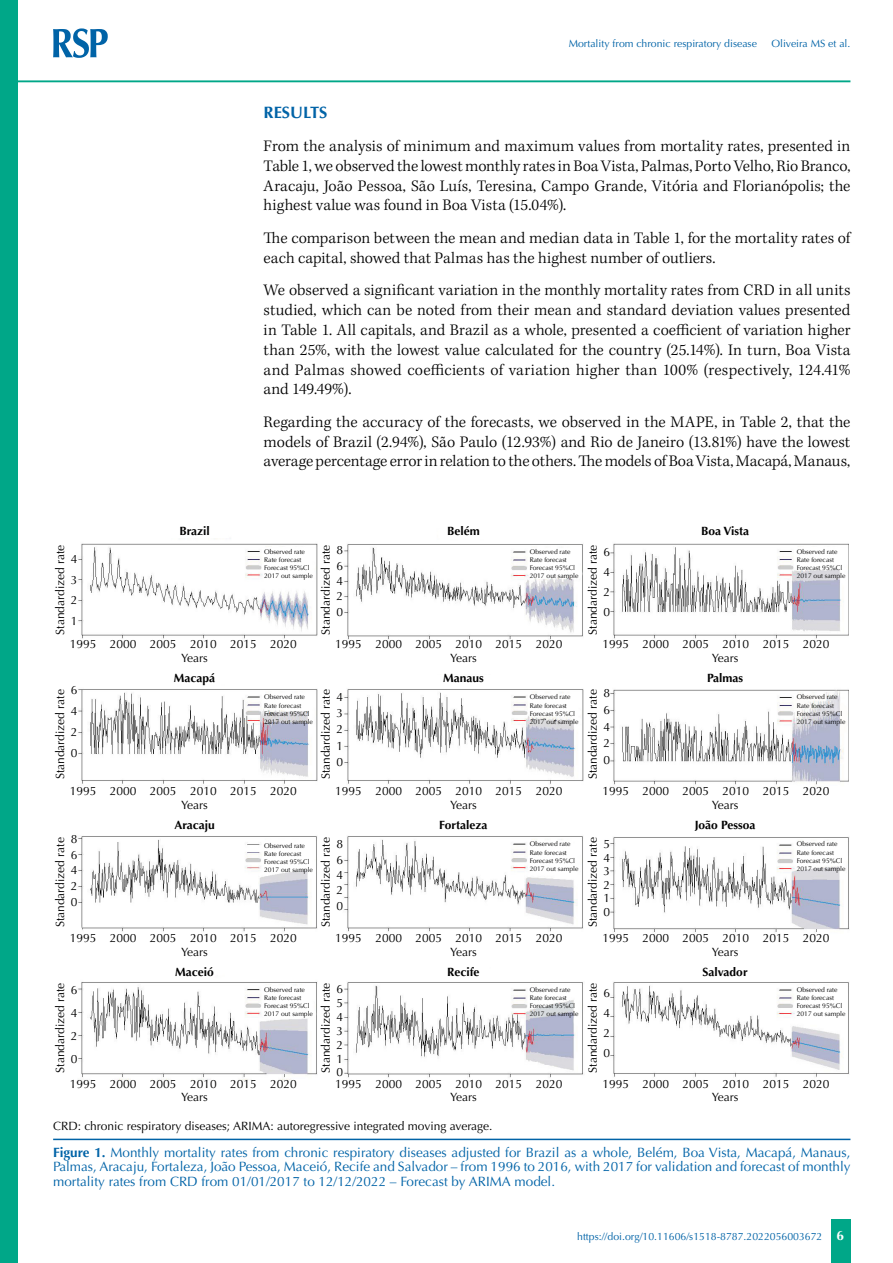
<style>
.page{position:relative;width:893px;height:1263px;background:#fff}
.page>*{position:absolute;margin:0;border:0;box-sizing:border-box;transform-origin:0 0}
.t1{font:300 16.5px/19.8px "Kepler Std";letter-spacing:.005em;color:#000;text-align:justify}
.t2{font:700 16.5px "Optima LT Std";color:#0063a7}
.t3{font:13.5px/14.2px "Optima LT Std";color:#0063a7;text-align:justify}
.t4{font:700 13.5px "Optima LT Std";color:#fff}
.t5{font:12px/20.1px "Optima";color:#000;text-align:justify}
.t6{font:700 12px "Optima";color:#000}
.t7{font:12px "Optima LT Std";color:#000}
.t8{font:10.5px "Optima LT Std";color:#0063a7}
.t9{font:6.75px/8.1px "Optima";color:#000}
.s1{font-weight:700}
</style>
<div class="page">
<div style="left:831px;top:1220px;width:20px;height:43px;background:#00a788"></div>
<div style="left:0;top:0;width:18px;height:1263px;background:#00a788"></div>
<svg style="left:53px;top:28px;width:55px;height:30px"></svg>
<hr style="left:18px;top:80px;width:832px;height:2px;background:#00a788">
<hr style="left:53px;top:1139px;width:797px;height:1px;background:#0063a7">
<img style="left:78px;top:538px;width:239px;height:101px">
<img style="left:344px;top:544px;width:239px;height:96px">
<img style="left:610px;top:543px;width:239px;height:96px">
<img style="left:78px;top:689px;width:239px;height:97px">
<img style="left:344px;top:689px;width:239px;height:95px">
<img style="left:610px;top:689px;width:239px;height:98px">
<img style="left:78px;top:836px;width:239px;height:96px">
<img style="left:344px;top:836px;width:239px;height:96px">
<img style="left:610px;top:837px;width:239px;height:95px">
<img style="left:78px;top:982px;width:239px;height:98px">
<img style="left:344px;top:982px;width:239px;height:96px">
<img style="left:610px;top:982px;width:239px;height:95px">
<p class="t8" style="left:569px;top:37px;width:190px">Mortality from chronic respiratory disease</p>
<p class="t8" style="left:771px;top:37px;width:80px">Oliveira MS et al.</p>
<p class="t6" style="left:179px;top:524px;width:32px">Brazil</p>
<p class="t2" style="left:264px;top:103px;width:65px">RESULTS</p>
<p class="t1" style="left:264px;top:137px;width:588px">From the analysis of minimum and maximum values from mortality rates, presented in Table 1, we observed the lowest monthly rates in Boa Vista, Palmas, Porto Velho, Rio Branco, Aracaju, João Pessoa, São Luís, Teresina, Campo Grande, Vitória and Florianópolis; the highest value was found in Boa Vista (15.04%).</p>
<p class="t1" style="left:264px;top:229px;width:588px">The comparison between the mean and median data in Table 1, for the mortality rates of each capital, showed that Palmas has the highest number of outliers.</p>
<p class="t1" style="left:264px;top:281px;width:588px">We observed a significant variation in the monthly mortality rates from CRD in all units studied, which can be noted from their mean and standard deviation values presented in Table 1. All capitals, and Brazil as a whole, presented a coefficient of variation higher than 25%, with the lowest value calculated for the country (25.14%). In turn, Boa Vista and Palmas showed coefficients of variation higher than 100% (respectively, 124.41% and 149.49%).</p>
<p class="t1" style="left:264px;top:412px;width:588px">Regarding the accuracy of the forecasts, we observed in the MAPE, in Table 2, that the models of Brazil (2.94%), São Paulo (12.93%) and Rio de Janeiro (13.81%) have the lowest average percentage error in relation to the others. The models of Boa Vista, Macapá, Manaus,</p>
<p class="t6" style="left:447px;top:524px;width:34px">Belém</p>
<p class="t6" style="left:701px;top:524px;width:49px">Boa Vista</p>
<p class="t5" style="left:50px;top:635px;width:91px;rotate:-90deg">Standardized rate</p>
<p class="t5" style="left:316px;top:635px;width:91px;rotate:-90deg">Standardized rate</p>
<p class="t5" style="left:583px;top:635px;width:91px;rotate:-90deg">Standardized rate</p>
<p class="t5" style="left:336px;top:540px;width:8px">8</p>
<p class="t5" style="left:336px;top:573px;width:8px;line-height:15.5px">4<br>2<br>0</p>
<p class="t9" style="left:530px;top:548px;width:50px">Observed rate<br>Rate forecast<br>Forecast 95%Cl<br>2017 out sample</p>
<p class="t5" style="left:603px;top:542px;width:8px">6<br>4<br>2<br>0</p>
<p class="t5" style="left:602px;top:634px;width:229px">1995 2000 2005 2010 2015 2020</p>
<p class="t9" style="left:264px;top:548px;width:50px">Observed rate<br>Rate forecast<br>Forecast 95%Cl<br>2017 out sample</p>
<p class="t9" style="left:797px;top:548px;width:50px">Observed rate<br>Rate forecast<br>Forecast 95%Cl<br>2017 out sample</p>
<p class="t5" style="left:71px;top:549px;width:8px;line-height:20.5px">4<br>3<br>2<br>1</p>
<p class="t5" style="left:70px;top:634px;width:229px">1995 2000 2005 2010 2015 2020</p>
<p class="t5" style="left:336px;top:556px;width:8px">6</p>
<p class="t5" style="left:335px;top:634px;width:229px">1995 2000 2005 2010 2015 2020</p>
<p class="t5" style="left:181px;top:648px;width:28px">Years</p>
<p class="t5" style="left:450px;top:648px;width:28px">Years</p>
<p class="t5" style="left:712px;top:648px;width:28px">Years</p>
<p class="t6" style="left:707px;top:671px;width:38px">Palmas</p>
<p class="t6" style="left:174px;top:671px;width:43px">Macapá</p>
<p class="t6" style="left:443px;top:671px;width:42px">Manaus</p>
<p class="t5" style="left:71px;top:680px;width:8px">6</p>
<p class="t5" style="left:603px;top:683px;width:8px">8</p>
<p class="t5" style="left:50px;top:779px;width:91px;rotate:-90deg">Standardized rate</p>
<p class="t5" style="left:316px;top:779px;width:91px;rotate:-90deg">Standardized rate</p>
<p class="t5" style="left:583px;top:779px;width:91px;rotate:-90deg">Standardized rate</p>
<p class="t5" style="left:336px;top:687px;width:8px">4</p>
<p class="t5" style="left:336px;top:721px;width:8px;line-height:16.2px">2<br>1<br>0</p>
<p class="t9" style="left:264px;top:693px;width:50px">Observed rate<br>Rate forecast<br>Forecast 95%Cl<br>2017 out sample</p>
<p class="t9" style="left:530px;top:693px;width:50px">Observed rate<br>Rate forecast<br>Forecast 95%Cl<br>2017 out sample</p>
<p class="t5" style="left:603px;top:701px;width:8px;line-height:17px">6<br>4<br>2<br>0</p>
<p class="t5" style="left:602px;top:781px;width:229px">1995 2000 2005 2010 2015 2020</p>
<p class="t9" style="left:797px;top:693px;width:50px">Observed rate<br>Rate forecast<br>Forecast 95%Cl<br>2017 out sample</p>
<p class="t5" style="left:71px;top:700px;width:8px;line-height:21.1px">4<br>2<br>0</p>
<p class="t5" style="left:70px;top:781px;width:229px">1995 2000 2005 2010 2015 2020</p>
<p class="t5" style="left:336px;top:703px;width:8px">3</p>
<p class="t5" style="left:335px;top:781px;width:229px">1995 2000 2005 2010 2015 2020</p>
<p class="t5" style="left:181px;top:795px;width:28px">Years</p>
<p class="t6" style="left:174px;top:818px;width:42px">Aracaju</p>
<p class="t5" style="left:450px;top:795px;width:28px">Years</p>
<p class="t6" style="left:439px;top:818px;width:50px">Fortaleza</p>
<p class="t5" style="left:712px;top:795px;width:28px">Years</p>
<p class="t6" style="left:695px;top:818px;width:62px">João Pessoa</p>
<p class="t5" style="left:71px;top:829px;width:8px">8</p>
<p class="t5" style="left:50px;top:927px;width:91px;rotate:-90deg">Standardized rate</p>
<p class="t5" style="left:316px;top:927px;width:91px;rotate:-90deg">Standardized rate</p>
<p class="t5" style="left:583px;top:927px;width:91px;rotate:-90deg">Standardized rate</p>
<p class="t5" style="left:336px;top:834px;width:8px">8</p>
<p class="t5" style="left:336px;top:867px;width:8px;line-height:15.5px">4<br>2<br>0</p>
<p class="t9" style="left:530px;top:840px;width:50px">Observed rate<br>Rate forecast<br>Forecast 95%Cl<br>2017 out sample</p>
<p class="t5" style="left:603px;top:837px;width:8px;line-height:13.5px">5<br>4</p>
<p class="t5" style="left:603px;top:875px;width:8px">2</p>
<p class="t5" style="left:603px;top:902px;width:8px">0</p>
<p class="t5" style="left:602px;top:928px;width:229px">1995 2000 2005 2010 2015 2020</p>
<p class="t9" style="left:797px;top:840px;width:50px">Observed rate<br>Rate forecast<br>Forecast 95%Cl<br>2017 out sample</p>
<p class="t9" style="left:264px;top:842px;width:50px">Observed rate<br>Rate forecast<br>Forecast 95%Cl<br>2017 out sample</p>
<p class="t5" style="left:71px;top:847px;width:8px;line-height:15.8px">6<br>4<br>2<br>0</p>
<p class="t5" style="left:70px;top:928px;width:229px">1995 2000 2005 2010 2015 2020</p>
<p class="t5" style="left:336px;top:850px;width:8px">6</p>
<p class="t5" style="left:603px;top:861px;width:8px">3</p>
<p class="t5" style="left:603px;top:888px;width:8px">1</p>
<p class="t5" style="left:335px;top:928px;width:229px">1995 2000 2005 2010 2015 2020</p>
<p class="t5" style="left:181px;top:942px;width:28px">Years</p>
<p class="t6" style="left:175px;top:965px;width:40px">Maceió</p>
<p class="t5" style="left:450px;top:942px;width:28px">Years</p>
<p class="t6" style="left:447px;top:965px;width:34px">Recife</p>
<p class="t5" style="left:712px;top:942px;width:28px">Years</p>
<p class="t6" style="left:703px;top:965px;width:47px">Salvador</p>
<p class="t5" style="left:50px;top:1073px;width:91px;rotate:-90deg">Standardized rate</p>
<p class="t5" style="left:316px;top:1073px;width:91px;rotate:-90deg">Standardized rate</p>
<p class="t5" style="left:583px;top:1073px;width:91px;rotate:-90deg">Standardized rate</p>
<p class="t9" style="left:264px;top:986px;width:50px">Observed rate<br>Rate forecast<br>Forecast 95%Cl<br>2017 out sample</p>
<p class="t5" style="left:336px;top:979px;width:8px">6</p>
<p class="t5" style="left:71px;top:978px;width:8px;line-height:23.1px">6<br>4<br>2<br>0</p>
<p class="t5" style="left:70px;top:1074px;width:229px">1995 2000 2005 2010 2015 2020</p>
<p class="t9" style="left:530px;top:986px;width:50px">Observed rate<br>Rate forecast<br>Forecast 95%Cl<br>2017 out sample</p>
<p class="t5" style="left:603px;top:983px;width:8px">6<br>4<br>2<br>0</p>
<p class="t5" style="left:602px;top:1074px;width:229px">1995 2000 2005 2010 2015 2020</p>
<p class="t9" style="left:797px;top:986px;width:50px">Observed rate<br>Rate forecast<br>Forecast 95%Cl<br>2017 out sample</p>
<p class="t5" style="left:336px;top:993px;width:8px">5</p>
<p class="t5" style="left:336px;top:1021px;width:8px">3</p>
<p class="t5" style="left:336px;top:1048px;width:8px">1</p>
<p class="t5" style="left:336px;top:1007px;width:8px">4</p>
<p class="t5" style="left:336px;top:1035px;width:8px">2</p>
<p class="t5" style="left:336px;top:1062px;width:8px">0</p>
<p class="t5" style="left:335px;top:1074px;width:229px">1995 2000 2005 2010 2015 2020</p>
<p class="t5" style="left:181px;top:1087px;width:28px">Years</p>
<p class="t5" style="left:450px;top:1087px;width:28px">Years</p>
<p class="t5" style="left:712px;top:1087px;width:28px">Years</p>
<p class="t7" style="left:53px;top:1119px;width:441px">CRD: chronic respiratory diseases; ARIMA: autoregressive integrated moving average.</p>
<p class="t3" style="left:53px;top:1146px;width:799px"><span class="s1">Figure 1.</span> Monthly mortality rates from chronic respiratory diseases adjusted for Brazil as a whole, Belém, Boa Vista, Macapá, Manaus, Palmas, Aracaju, Fortaleza, João Pessoa, Maceió, Recife and Salvador – from 1996 to 2016, with 2017 for validation and forecast of monthly mortality rates from CRD from 01/01/2017 to 12/12/2022 – Forecast by ARIMA model.</p>
<p class="t8" style="left:577px;top:1230px;width:247px">https://doi.org/10.11606/s1518-8787.2022056003672</p>
<p class="t4" style="left:836px;top:1228px;width:9px">6</p>
</div>
